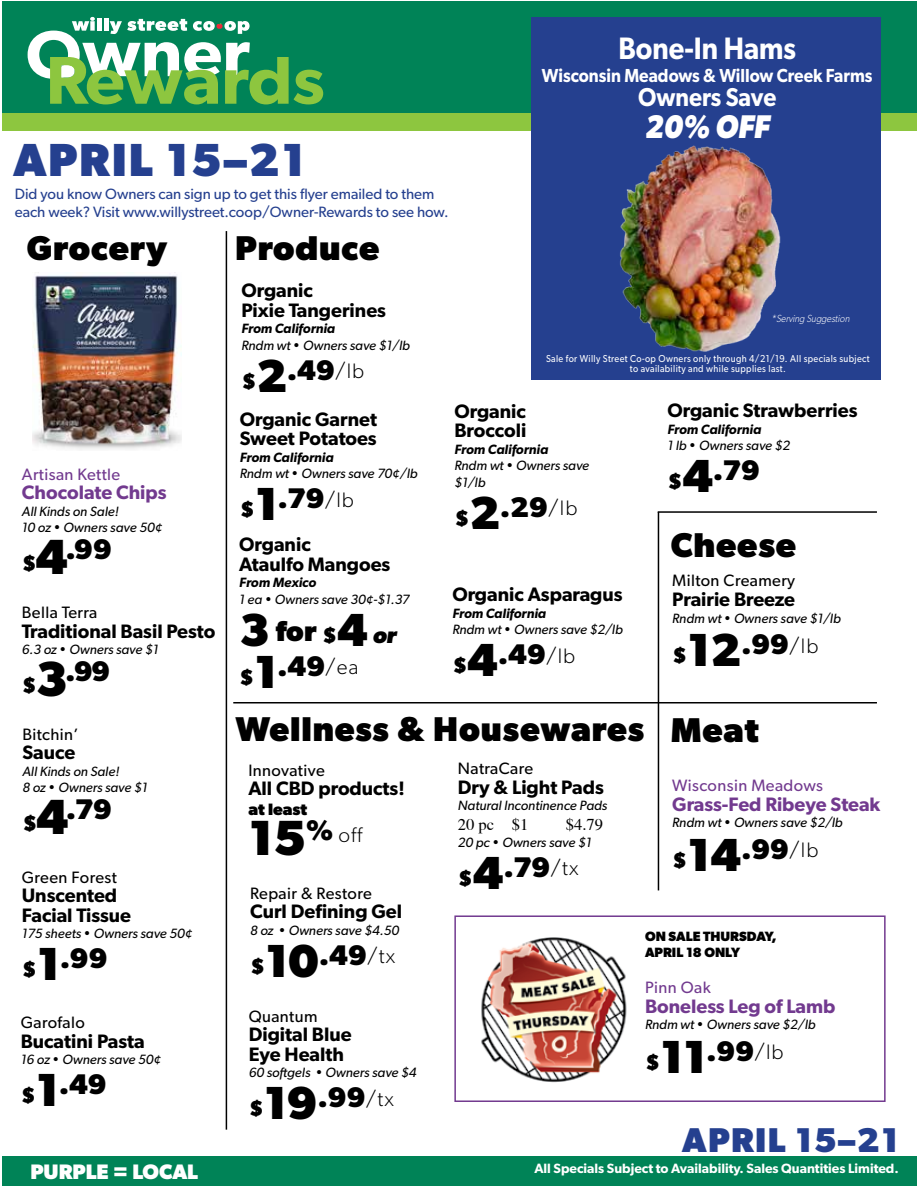
<style>
.page{position:relative;width:918px;height:1188px;background:#fff}
.page>*{position:absolute;margin:0;border:0;box-sizing:border-box;transform-origin:0 0}
.t1{font:700 46.5px "Gibson";letter-spacing:.04em;color:#25408f}
.t2{font:700 34.5px "Gibson";letter-spacing:.025em;color:#000}
.t3{font:700 34.5px "Gibson";letter-spacing:.04em;color:#25408f}
.t4{font:italic 700 32.85px "Gibson";color:#fff;scale:.9 1}
.t5{font:600 31.05px "Gibson";color:#fff;scale:.9 1}
.t6{font:700 28.5px/34.5px "Gibson";color:#000}
.t7{font:600 25.95px "Gibson";color:#fff;scale:.9 1}
.t8{font:700 21px "Gibson";color:#fff}
.t9{font:300 21px "Gibson";color:#000}
.t10{font:600 19.5px/19.5px "Gibson";color:#000}
.t11{font:600 19.5px "Gibson";color:#723a8f}
.t12{font:600 18.9px "Gibson";color:#fff;scale:.9 1}
.t13{font:16.5px "Gibson";letter-spacing:.025em;color:#000}
.t14{font:16.5px "Gibson";letter-spacing:.025em;color:#723a8f}
.t15{font:16.5px "Tribune";color:#000}
.t16{font:700 16.5px "Gibson";color:#000}
.t17{font:15px/18px "Gibson";color:#25408f}
.t18{font:italic 13.5px/16.5px "Gibson";color:#000}
.t19{font:italic 600 13.5px "Gibson";color:#000}
.t20{font:600 13.5px "Gibson";color:#fff}
.t21{font:700 13.5px/16.5px "Gibson";color:#000}
.t22{font:italic 300 10.35px "Gibson";color:#fff;scale:.9 1}
.t23{font:10.05px/9.6px "Gibson";letter-spacing:.04em;color:#fff;text-align:center;scale:.9 1}
.s1{font-size:46.5px}
.s2{font-weight:300;font-size:21px}
.s3{font-size:49.5px}
.s4{font-size:22.5px}
.s5{font-weight:700;font-size:49.5px}
.s6{font-weight:700;font-size:28.5px}
</style>
<div class="page">
<div style="left:2px;top:1156px;width:914px;height:30px;background:#008357"></div>
<div style="left:2px;top:1px;width:914px;height:130px;background:#8dc63f"></div>
<div style="left:2px;top:1px;width:914px;height:112px;background:#008357"></div>
<svg style="left:28px;top:17px;width:295px;height:87px"></svg>
<div style="left:454px;top:915px;width:432px;height:187px;border:2px solid #723a8f"></div>
<img style="left:481px;top:937px;width:146px;height:146px">
<hr style="left:226px;top:231px;width:1px;height:899px;background:#000">
<hr style="left:658px;top:512px;width:1px;height:378px;background:#000">
<hr style="left:233px;top:702px;width:644px;height:2px;background:#000">
<img style="left:32px;top:272px;width:149px;height:178px">
<div style="left:531px;top:17px;width:350px;height:363px;background:#25408f"></div>
<img style="left:620px;top:145px;width:161px;height:207px">
<hr style="left:658px;top:511px;width:219px;height:2px;background:#000">
<h1 class="t1" style="left:13px;top:132px;width:293px">APRIL 15–21</h1>
<p class="t17" style="left:15px;top:184px;width:435px">Did you know Owners can sign up to get this flyer emailed to them each week? Visit www.willystreet.coop/Owner-Rewards to see how.</p>
<h2 class="t2" style="left:27px;top:227px;width:142px">Grocery</h2>
<h2 class="t2" style="left:235px;top:228px;width:146px">Produce</h2>
<h3 class="t10" style="left:241px;top:280px;width:146px">Organic<br>Pixie Tangerines</h3>
<p class="t19" style="left:241px;top:321px;width:95px">From California</p>
<p class="t18" style="left:241px;top:337px;width:170px">Rndm wt • Owners save $1/lb</p>
<h3 class="t6" style="left:241px;top:352px;width:124px"><sub>$</sub><span class="s1">2</span>.49<span class="s2">/lb</span></h3>
<h3 class="t5" style="left:618px;top:30px;width:199px">Bone-In Hams</h3>
<h3 class="t12" style="left:542px;top:64px;width:369px">Wisconsin Meadows &amp; Willow Creek Farms</h3>
<h3 class="t7" style="left:638px;top:82px;width:155px">Owners Save</h3>
<h3 class="t4" style="left:645px;top:107px;width:140px">20% OFF</h3>
<p class="t22" style="left:771px;top:312px;width:91px">*Serving Suggestion</p>
<p class="t23" style="left:546px;top:354px;width:361px">Sale for Willy Street Co-op Owners only through 4/21/19. All specials subject to availability and while supplies last.</p>
<p class="t14" style="left:22px;top:464px;width:100px">Artisan Kettle</p>
<h3 class="t11" style="left:22px;top:481px;width:146px">Chocolate Chips</h3>
<p class="t18" style="left:22px;top:503px;width:142px">All Kinds on Sale!<br>10 oz • Owners save 50¢</p>
<h3 class="t6" style="left:22px;top:531px;width:92px"><sub>$</sub><span class="s3">4</span>.99</h3>
<p class="t13" style="left:22px;top:603px;width:77px">Bella Terra</p>
<h3 class="t10" style="left:22px;top:621px;width:195px">Traditional Basil Pesto</h3>
<p class="t18" style="left:22px;top:641px;width:138px">6.3 oz • Owners save $1</p>
<h3 class="t6" style="left:22px;top:653px;width:90px"><sub>$</sub><span class="s3">3</span>.99</h3>
<p class="t13" style="left:22px;top:724px;width:58px">Bitchin’</p>
<h3 class="t10" style="left:22px;top:743px;width:54px">Sauce</h3>
<p class="t18" style="left:22px;top:763px;width:127px">All Kinds on Sale!<br>8 oz • Owners save $1</p>
<h3 class="t6" style="left:22px;top:792px;width:91px"><sub>$</sub><span class="s3">4</span>.79</h3>
<p class="t13" style="left:22px;top:867px;width:97px">Green Forest</p>
<h3 class="t10" style="left:22px;top:885px;width:111px">Unscented<br>Facial Tissue</h3>
<p class="t18" style="left:22px;top:925px;width:172px">175 sheets • Owners save 50¢</p>
<h3 class="t6" style="left:22px;top:940px;width:88px"><sub>$</sub><span class="s1">1</span>.99</h3>
<p class="t13" style="left:21px;top:1013px;width:65px">Garofalo</p>
<h3 class="t10" style="left:21px;top:1031px;width:126px">Bucatini Pasta</h3>
<p class="t18" style="left:21px;top:1051px;width:142px">16 oz • Owners save 50¢</p>
<h3 class="t6" style="left:21px;top:1067px;width:88px"><sub>$</sub><span class="s1">1</span>.49</h3>
<h3 class="t8" style="left:30px;top:1159px;width:169px">PURPLE = LOCAL</h3>
<h3 class="t10" style="left:240px;top:409px;width:139px">Organic Garnet<br>Sweet Potatoes</h3>
<p class="t19" style="left:240px;top:449px;width:95px">From California</p>
<p class="t18" style="left:240px;top:465px;width:179px">Rndm wt • Owners save 70¢/lb</p>
<h3 class="t6" style="left:240px;top:480px;width:116px"><sub>$</sub><span class="s1">1</span>.79<span class="s2">/lb</span></h3>
<h3 class="t10" style="left:239px;top:534px;width:153px">Organic<br>Ataulfo Mangoes</h3>
<p class="t19" style="left:239px;top:575px;width:79px">From Mexico</p>
<p class="t18" style="left:239px;top:591px;width:172px">1 ea • Owners save 30¢-$1.37</p>
<h3 class="t6" style="left:239px;top:614px;width:162px"><span class="s1">3</span> for <span class="s4">$</span><span class="s1">4</span> <span class="s4">or </span><sub>$</sub><span class="s1">1</span>.49<span class="s2">/ea</span></h3>
<h3 class="t10" style="left:454px;top:401px;width:74px">Organic<br>Broccoli</h3>
<p class="t19" style="left:454px;top:441px;width:95px">From California</p>
<p class="t18" style="left:454px;top:457px;width:136px">Rndm wt • Owners save $1/lb</p>
<h3 class="t6" style="left:454px;top:489px;width:124px"><sub>$</sub><span class="s1">2</span>.29<span class="s2">/lb</span></h3>
<h3 class="t10" style="left:452px;top:584px;width:172px">Organic Asparagus</h3>
<p class="t19" style="left:452px;top:605px;width:95px">From California</p>
<p class="t18" style="left:452px;top:621px;width:172px">Rndm wt • Owners save $2/lb</p>
<h3 class="t6" style="left:452px;top:636px;width:124px"><sub>$</sub><span class="s1">4</span>.49<span class="s2">/lb</span></h3>
<h2 class="t2" style="left:236px;top:709px;width:410px">Wellness &amp; Housewares</h2>
<h3 class="t10" style="left:667px;top:400px;width:192px">Organic Strawberries</h3>
<p class="t19" style="left:667px;top:421px;width:95px">From California</p>
<p class="t18" style="left:667px;top:437px;width:124px">1 lb • Owners save $2</p>
<h3 class="t6" style="left:667px;top:453px;width:94px"><sub>$</sub><span class="s1">4</span>.79</h3>
<h2 class="t2" style="left:671px;top:524px;width:127px">Cheese</h2>
<p class="t13" style="left:672px;top:571px;width:124px">Milton Creamery</p>
<h3 class="t10" style="left:672px;top:589px;width:124px">Prairie Breeze</h3>
<p class="t18" style="left:672px;top:610px;width:170px">Rndm wt • Owners save $1/lb</p>
<h3 class="t6" style="left:672px;top:626px;width:148px"><sub>$</sub><span class="s1">12</span>.99<span class="s2">/lb</span></h3>
<h2 class="t2" style="left:671px;top:710px;width:90px">Meat</h2>
<p class="t13" style="left:248px;top:760px;width:78px">Innovative</p>
<h3 class="t10" style="left:248px;top:778px;width:158px">All CBD products!</h3>
<p class="t16" style="left:248px;top:799px;width:60px">at least</p>
<h3 class="t9" style="left:248px;top:822px;width:115px"><span class="s5">15</span><span class="s6">%</span> off</h3>
<p class="t13" style="left:250px;top:883px;width:123px">Repair &amp; Restore</p>
<h3 class="t10" style="left:250px;top:901px;width:154px">Curl Defining Gel</h3>
<p class="t18" style="left:250px;top:922px;width:150px">8 oz • Owners save $4.50</p>
<h3 class="t6" style="left:250px;top:937px;width:147px"><sub>$</sub><span class="s1">10</span>.49<span class="s2">/tx</span></h3>
<p class="t13" style="left:249px;top:1006px;width:70px">Quantum</p>
<h3 class="t10" style="left:249px;top:1024px;width:104px">Digital Blue<br>Eye Health</h3>
<p class="t18" style="left:249px;top:1064px;width:169px">60 softgels • Owners save $4</p>
<h3 class="t6" style="left:249px;top:1080px;width:147px"><sub>$</sub><span class="s1">19</span>.99<span class="s2">/tx</span></h3>
<p class="t13" style="left:458px;top:759px;width:77px">NatraCare</p>
<h3 class="t10" style="left:458px;top:777px;width:147px">Dry &amp; Light Pads</h3>
<p class="t18" style="left:458px;top:797px;width:151px">Natural Incontinence Pads</p>
<p class="t15" style="left:458px;top:814px;width:72px">20 pc $1</p>
<p class="t15" style="left:566px;top:814px;width:39px">$4.79</p>
<p class="t18" style="left:458px;top:834px;width:135px">20 pc • Owners save $1</p>
<h3 class="t6" style="left:458px;top:849px;width:122px"><sub>$</sub><span class="s1">4</span>.79<span class="s2">/tx</span></h3>
<p class="t14" style="left:672px;top:775px;width:152px">Wisconsin Meadows</p>
<h3 class="t11" style="left:672px;top:792px;width:210px">Grass-Fed Ribeye Steak</h3>
<p class="t18" style="left:672px;top:814px;width:172px">Rndm wt • Owners save $2/lb</p>
<h3 class="t6" style="left:672px;top:831px;width:148px"><sub>$</sub><span class="s1">14</span>.99<span class="s2">/lb</span></h3>
<p class="t21" style="left:645px;top:927px;width:133px">ON SALE THURSDAY,<br>APRIL 18 ONLY</p>
<p class="t14" style="left:645px;top:977px;width:67px">Pinn Oak</p>
<h3 class="t11" style="left:645px;top:994px;width:192px">Boneless Leg of Lamb</h3>
<p class="t18" style="left:645px;top:1016px;width:172px">Rndm wt • Owners save $2/lb</p>
<h3 class="t6" style="left:645px;top:1033px;width:140px"><sub>$</sub><span class="s1">11</span>.99<span class="s2">/lb</span></h3>
<h2 class="t3" style="left:682px;top:1119px;width:218px">APRIL 15–21</h2>
<p class="t20" style="left:534px;top:1160px;width:366px">All Specials Subject to Availability. Sales Quantities Limited.</p>
</div>
